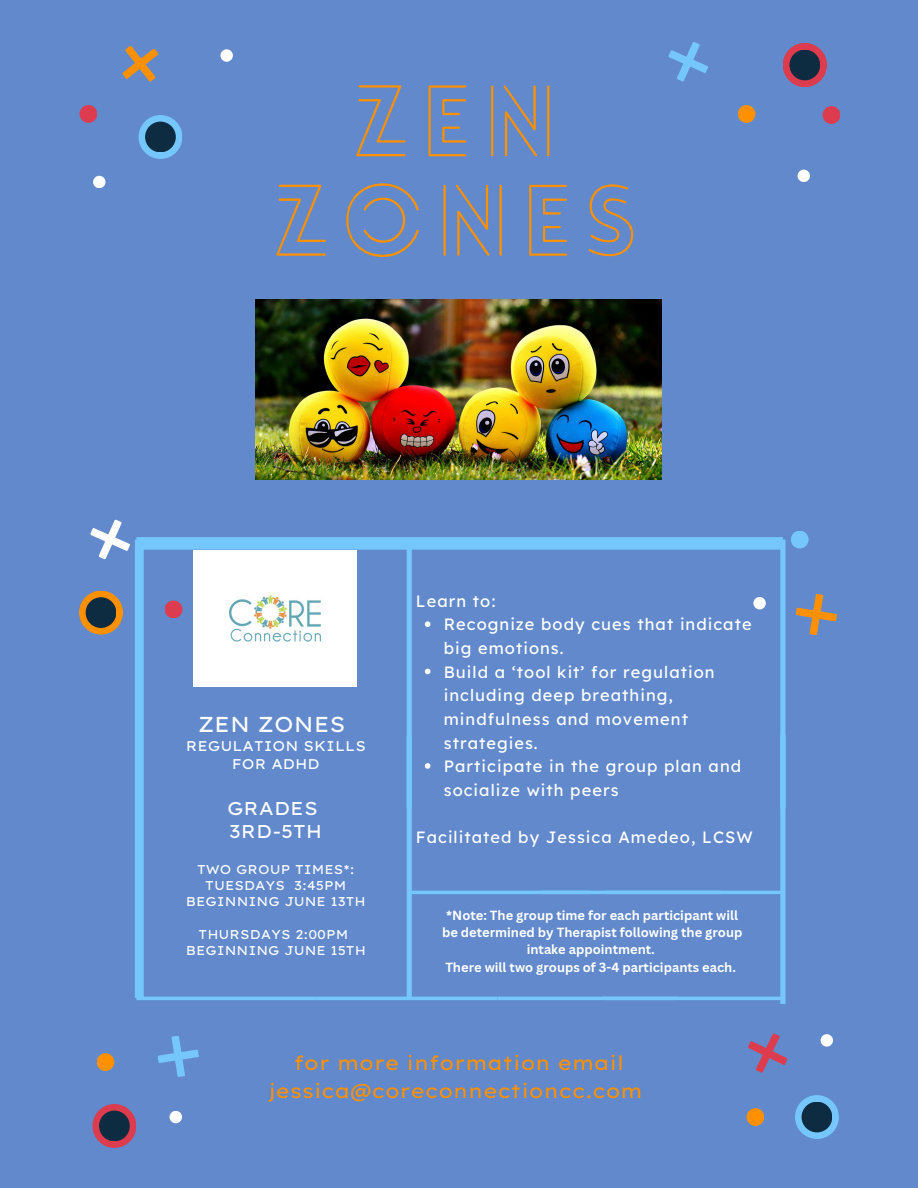
<style>
.page{position:relative;width:918px;height:1188px;background:#6189cc}
.page>*{position:absolute;margin:0;border:0;box-sizing:border-box;transform-origin:0 0}
.t1{font:300 96.15px/99.4px "Lovelo Line";letter-spacing:.125em;color:#ff9100;text-align:center}
.t2{font:21.6px "Lexend Exa";color:#fff}
.t3{font:19.8px/28.3px "Lexend Exa";color:#ff9100;text-align:center}
.t4{font:18.6px/23.7px "Lexend Exa";color:#fff}
.t5{font:16.35px/23.7px "Lexend Deca";letter-spacing:.065em;color:#fff}
.t6{font:14.1px/18px "Lexend Exa";color:#fff;text-align:center}
.t7{font:700 12.9px/17.2px "Canva Sans";color:#fff;text-align:center}
.t8{font:12.75px/16.2px "Lexend Exa";color:#fff;text-align:center}
</style>
<div class="page">
<svg style="left:122px;top:45px;width:37px;height:37px"></svg>
<svg style="left:748px;top:1033px;width:40px;height:40px"></svg>
<svg style="left:795px;top:594px;width:42px;height:42px"></svg>
<svg style="left:668px;top:42px;width:40px;height:40px"></svg>
<svg style="left:157px;top:1035px;width:42px;height:42px"></svg>
<svg style="left:88px;top:519px;width:698px;height:485px"></svg>
<div style="left:80px;top:105px;width:17px;height:18px;background:#dc3c4d;border-radius:50%"></div>
<div style="left:823px;top:106px;width:17px;height:18px;background:#dc3c4d;border-radius:50%"></div>
<div style="left:791px;top:531px;width:18px;height:17px;background:#75c7fb;border-radius:50%"></div>
<div style="left:738px;top:105px;width:17px;height:18px;background:#ff9100;border-radius:50%"></div>
<div style="left:97px;top:1053px;width:17px;height:18px;background:#ff9100;border-radius:50%"></div>
<div style="left:747px;top:1108px;width:17px;height:18px;background:#ff9100;border-radius:50%"></div>
<div style="left:165px;top:601px;width:17px;height:17px;background:#dc3c4d;border-radius:50%"></div>
<div style="left:220px;top:49px;width:13px;height:13px;background:#fff;border-radius:50%"></div>
<div style="left:93px;top:176px;width:13px;height:12px;background:#fff;border-radius:50%"></div>
<div style="left:798px;top:170px;width:12px;height:12px;background:#fff;border-radius:50%"></div>
<div style="left:170px;top:1111px;width:12px;height:12px;background:#fff;border-radius:50%"></div>
<div style="left:753px;top:597px;width:13px;height:12px;background:#fff;border-radius:50%"></div>
<div style="left:821px;top:1034px;width:12px;height:13px;background:#fff;border-radius:50%"></div>
<div style="left:139px;top:115px;width:43px;height:44px;background:#75c7fb;border-radius:50%"></div>
<div style="left:145px;top:122px;width:31px;height:30px;background:#0d2c42;border-radius:50%"></div>
<div style="left:795px;top:1095px;width:44px;height:44px;background:#75c7fb;border-radius:50%"></div>
<div style="left:802px;top:1102px;width:30px;height:30px;background:#0d2c42;border-radius:50%"></div>
<div style="left:783px;top:43px;width:44px;height:44px;background:#dc3c4d;border-radius:50%"></div>
<div style="left:789px;top:50px;width:31px;height:30px;background:#0d2c42;border-radius:50%"></div>
<div style="left:92px;top:1104px;width:44px;height:44px;background:#dc3c4d;border-radius:50%"></div>
<div style="left:99px;top:1111px;width:31px;height:30px;background:#0d2c42;border-radius:50%"></div>
<div style="left:79px;top:591px;width:44px;height:44px;background:#ff9100;border-radius:50%"></div>
<div style="left:86px;top:597px;width:30px;height:31px;background:#0d2c42;border-radius:50%"></div>
<img style="left:256px;top:300px;width:406px;height:180px">
<img style="left:194px;top:550px;width:163px;height:137px">
<h1 class="t1" style="left:274px;top:81px;width:364px">ZEN<br>ZONES</h1>
<h2 class="t2" style="left:198px;top:710px;width:149px">ZEN ZONES</h2>
<p class="t6" style="left:186px;top:736px;width:182px">REGULATION SKILLS<br>FOR ADHD</p>
<p class="t4" style="left:227px;top:796px;width:97px">GRADES<br>3RD-5TH</p>
<p class="t8" style="left:186px;top:861px;width:181px">TWO GROUP TIMES*:<br>TUESDAYS 3:45PM<br>BEGINNING JUNE 13TH</p>
<p class="t8" style="left:186px;top:926px;width:182px">THURSDAYS 2:00PM<br>BEGINNING JUNE 15TH</p>
<p class="t5" style="left:416px;top:589px;width:81px">Learn to:</p>
<p class="t5" style="left:444px;top:612px;width:309px">Recognize body cues that indicate big emotions.<br>Build a ‘tool kit’ for regulation including deep breathing, mindfulness and movement strategies.<br>Participate in the group plan and socialize with peers</p>
<p class="t5" style="left:416px;top:825px;width:338px">Facilitated by Jessica Amedeo, LCSW</p>
<p class="t7" style="left:442px;top:906px;width:302px">*Note: The group time for each participant will be determined by Therapist following the group intake appointment.<br>There will two groups of 3-4 participants each.</p>
<p class="t3" style="left:268px;top:1048px;width:376px">for more information email jessica@coreconnectioncc.com</p>
</div>
